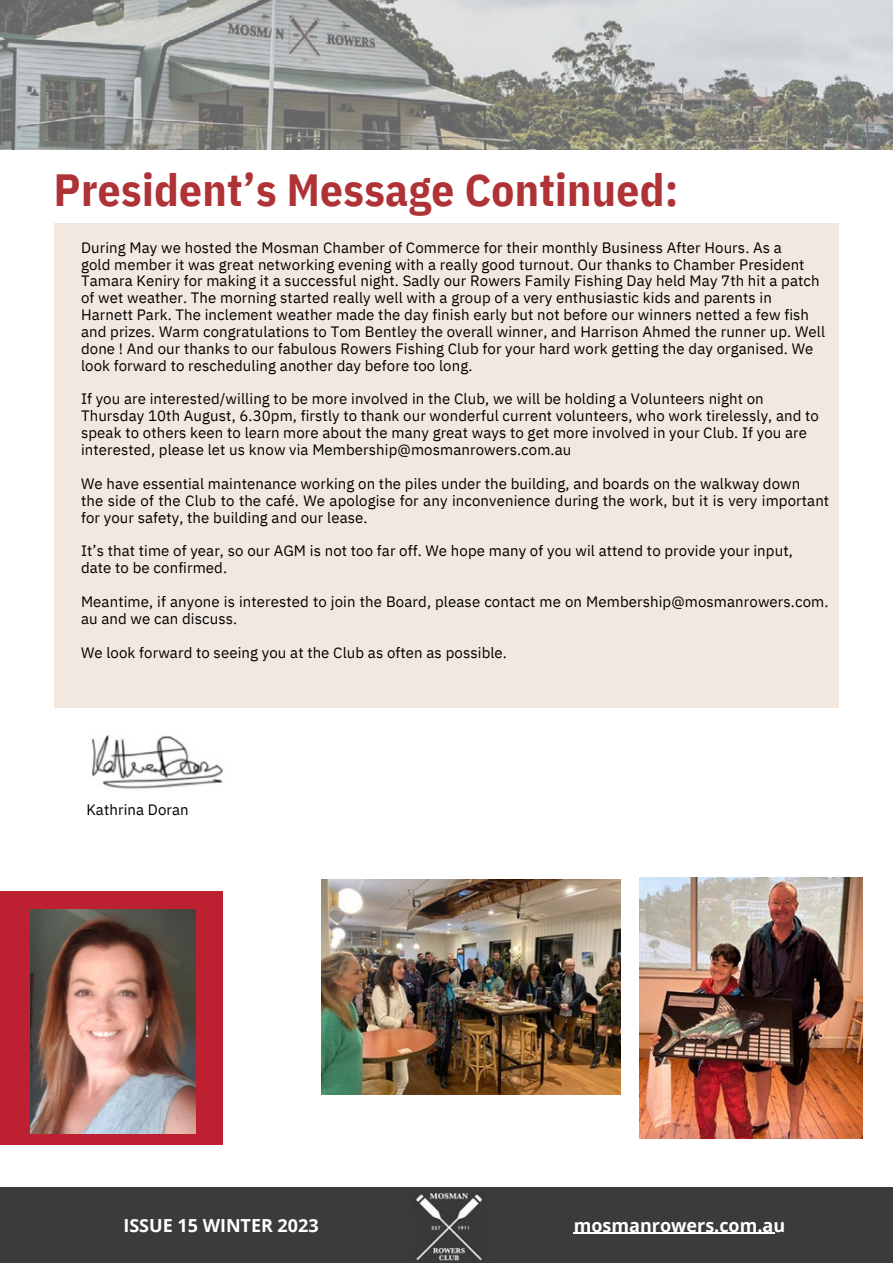
<style>
.page{position:relative;width:893px;height:1264px;background:#fff}
.page>*{position:absolute;margin:0;border:0;box-sizing:border-box;transform-origin:0 0}
.t1{font:700 45px "IBM Plex Sans Cond";letter-spacing:.01em;color:#af3236}
.t2{font:700 18px "Open Sans";color:#fff}
.t3{font:15px/16.8px "IBM Plex Sans";letter-spacing:.005em;color:#000}
</style>
<div class="page">
<img style="left:0;top:0;width:892px;height:149px">
<div style="left:0;top:890px;width:223px;height:254px;background:#bd2030"></div>
<div style="left:54px;top:223px;width:784px;height:485px;background:#f2e8df"></div>
<img style="left:31px;top:909px;width:165px;height:224px">
<img style="left:91px;top:735px;width:132px;height:54px">
<div style="left:0;top:1187px;width:892px;height:75px;background:#3c3b3b"></div>
<hr style="left:574px;top:1232px;width:200px;height:1px;background:#fff">
<img style="left:639px;top:877px;width:223px;height:260px">
<img style="left:321px;top:880px;width:299px;height:214px">
<img style="left:416px;top:1193px;width:66px;height:68px">
<p class="t1" style="left:54px;top:160px;width:626px">President’s Message Continued:</p>
<p class="t3" style="left:81px;top:239px;width:702px">During May we hosted the Mosman Chamber of Commerce for their monthly Business After Hours. As a</p>
<p class="t3" style="left:81px;top:255px;width:740px">gold member it was great networking evening with a really good turnout. Our thanks to Chamber President<br>Tamara Keniry for making it a successful night. Sadly our Rowers Family Fishing Day held May 7th hit a patch of wet weather. The morning started really well with a group of a very enthusiastic kids and parents in</p>
<p class="t3" style="left:81px;top:306px;width:745px">Harnett Park. The inclement weather made the day finish early but not before our winners netted a few fish and prizes. Warm congratulations to Tom Bentley the overall winner, and Harrison Ahmed the runner up. Well done ! And our thanks to our fabulous Rowers Fishing Club for your hard work getting the day organised. We look forward to rescheduling another day before too long.</p>
<p class="t3" style="left:81px;top:390px;width:684px">If you are interested/willing to be more involved in the Club, we will be holding a Volunteers night on</p>
<p class="t3" style="left:81px;top:407px;width:739px">Thursday 10th August, 6.30pm, firstly to thank our wonderful current volunteers, who work tirelessly, and to speak to others keen to learn more about the many great ways to get more involved in your Club. If you are interested, please let us know via Membership@mosmanrowers.com.au</p>
<p class="t3" style="left:81px;top:475px;width:720px">We have essential maintenance working on the piles under the building, and boards on the walkway down</p>
<p class="t3" style="left:81px;top:491px;width:749px">the side of the Club to the café. We apologise for any inconvenience during the work, but it is very important for your safety, the building and our lease.</p>
<p class="t3" style="left:81px;top:542px;width:713px">It’s that time of year, so our AGM is not too far off. We hope many of you wil attend to provide your input,</p>
<p class="t3" style="left:81px;top:559px;width:148px">date to be confirmed.</p>
<p class="t3" style="left:81px;top:593px;width:749px">Meantime, if anyone is interested to join the Board, please contact me on Membership@mosmanrowers.com. au and we can discuss.</p>
<p class="t3" style="left:81px;top:643px;width:427px">We look forward to seeing you at the Club as often as possible.</p>
<p class="t3" style="left:86px;top:800px;width:104px">Kathrina Doran</p>
<p class="t2" style="left:123px;top:1212px;width:197px">ISSUE 15 WINTER 2023</p>
<p class="t2" style="left:574px;top:1212px;width:213px">mosmanrowers.com.au</p>
</div>
